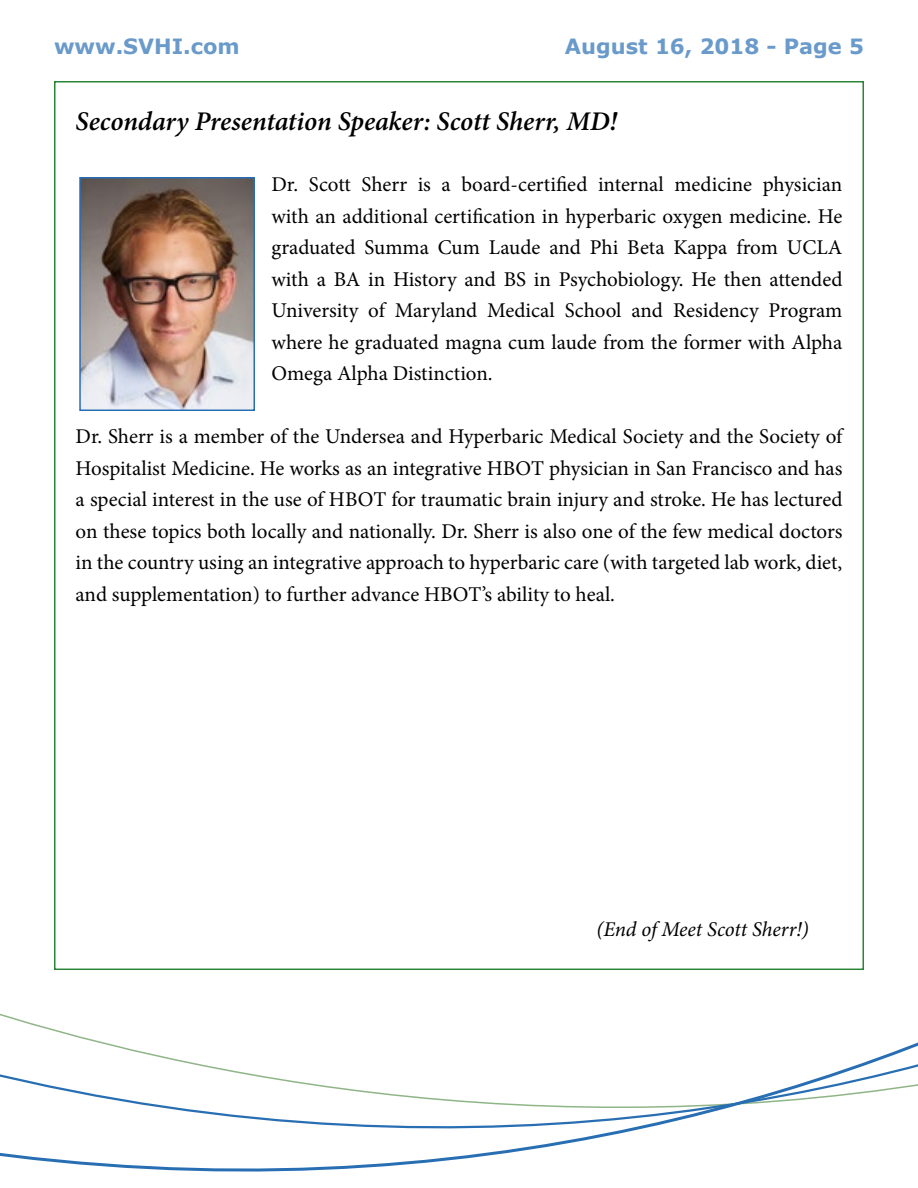
<style>
.page{position:relative;width:918px;height:1188px;background:#fff}
.page>*{position:absolute;margin:0;border:0;box-sizing:border-box;transform-origin:0 0}
.t1{font:italic 600 27px "Minion Pro";color:#000}
.t2{font:21px/31.5px "Minion Pro";color:#000;text-align:justify}
.t3{font:700 21px "Verdana";color:#699aca}
.t4{font:italic 21px "Minion Pro";letter-spacing:-.005em;color:#000}
</style>
<div class="page">
<svg style="left:0;top:1013px;width:918px;height:159px"></svg>
<div style="left:54px;top:81px;width:810px;height:889px;background:#fff;border:2px solid #2b8537"></div>
<img style="left:82px;top:180px;width:170px;height:228px">
<div style="left:79px;top:177px;width:176px;height:234px;border:2px solid #286eb3"></div>
<p class="t3" style="left:54px;top:31px;width:187px">www.SVHI.com</p>
<p class="t3" style="left:565px;top:31px;width:301px">August 16, 2018 - Page 5</p>
<p class="t1" style="left:76px;top:102px;width:543px">Secondary Presentation Speaker: Scott Sherr, MD!</p>
<p class="t2" style="left:272px;top:169px;width:572px">Dr. Scott Sherr is a board-certified internal medicine physician with an additional certification in hyperbaric oxygen medicine. He graduated Summa Cum Laude and Phi Beta Kappa from UCLA with a BA in History and BS in Psychobiology. He then attended University of Maryland Medical School and Residency Program where he graduated magna cum laude from the former with Alpha Omega Alpha Distinction.</p>
<p class="t2" style="left:76px;top:421px;width:768px">Dr. Sherr is a member of the Undersea and Hyperbaric Medical Society and the Society of Hospitalist Medicine. He works as an integrative HBOT physician in San Francisco and has a special interest in the use of HBOT for traumatic brain injury and stroke. He has lectured on these topics both locally and nationally. Dr. Sherr is also one of the few medical doctors in the country using an integrative approach to hyperbaric care (with targeted lab work, diet, and supplementation) to further advance HBOT’s ability to heal.</p>
<p class="t4" style="left:596px;top:915px;width:214px">(End of Meet Scott Sherr!)</p>
</div>
